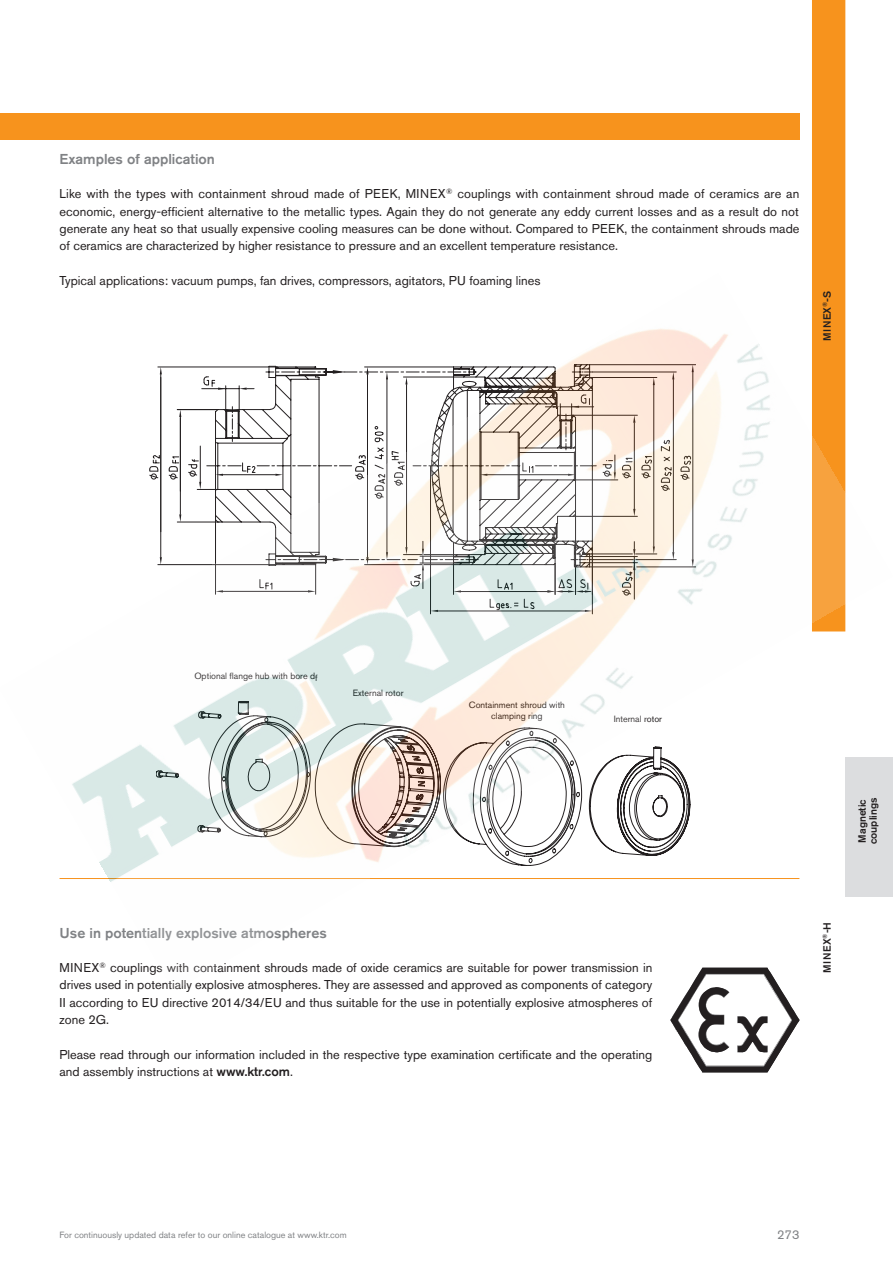
<style>
.page{position:relative;width:893px;height:1263px;background:#fff}
.page>*{position:absolute;margin:0;border:0;box-sizing:border-box;transform-origin:0 0}
.t1{font:500 14.25px "Akzidenz Grotesk Pro";color:#808285}
.t2{font:12.75px/17.2px "Akzidenz Grotesk Pro";color:#231f20;text-align:justify}
.t3{font:12.75px "Akzidenz Grotesk Pro";color:#808285}
.t4{font:500 10.5px/10.9px "Akzidenz Grotesk Pro";color:#231f20}
.t5{font:9px/10.8px "Akzidenz Grotesk Pro";color:#231f20;text-align:center}
.t6{font:9px "Akzidenz Grotesk Pro";color:#808285}
.s1{font-weight:500}
</style>
<div class="page">
<div style="left:812px;top:0;width:33px;height:273px;background:#f7931d"></div>
<div style="left:0;top:114px;width:799px;height:26px;background:#f7931d"></div>
<img style="left:670px;top:990px;width:129px;height:82px">
<img style="left:59px;top:273px;width:834px;height:717px">
<p class="t1" style="left:60px;top:150px;width:157px">Examples of application</p>
<p class="t2" style="left:60px;top:185px;width:741px">Like with the types with containment shroud made of PEEK, MINEX<sup>®</sup> couplings with containment shroud made of ceramics are an economic, energy-efficient alternative to the metallic types. Again they do not generate any eddy current losses and as a result do not generate any heat so that usually expensive cooling measures can be done without. Compared to PEEK, the containment shrouds made of ceramics are characterized by higher resistance to pressure and an excellent temperature resistance.</p>
<p class="t2" style="left:60px;top:271px;width:483px">Typical applications: vacuum pumps, fan drives, compressors, agitators, PU foaming lines</p>
<p class="t4" style="left:821px;top:341px;width:52px;rotate:-90deg">MINEX<sup>®</sup>-S</p>
<p class="t5" style="left:194px;top:670px;width:125px">Optional flange hub with bore df</p>
<p class="t5" style="left:353px;top:688px;width:52px">External rotor</p>
<p class="t5" style="left:469px;top:700px;width:98px">Containment shroud with clamping ring</p>
<p class="t5" style="left:614px;top:713px;width:50px">Internal rotor</p>
<p class="t1" style="left:60px;top:923px;width:269px">Use in potentially explosive atmospheres</p>
<p class="t2" style="left:60px;top:959px;width:594px">MINEX<sup>®</sup> couplings with containment shrouds made of oxide ceramics are suitable for power transmission in drives used in potentially explosive atmospheres. They are assessed and approved as components of category II according to EU directive 2014/34/EU and thus suitable for the use in potentially explosive atmospheres of zone 2G.</p>
<p class="t2" style="left:60px;top:1045px;width:594px">Please read through our information included in the respective type examination certificate and the operating and assembly instructions at <span class="s1">www.ktr.com</span>.</p>
<p class="t6" style="left:60px;top:1229px;width:289px">For continuously updated data refer to our online catalogue at www.ktr.com</p>
<p class="t4" style="left:856px;top:844px;width:48px;rotate:-90deg">Magnetic couplings</p>
<p class="t4" style="left:821px;top:972px;width:52px;rotate:-90deg">MINEX<sup>®</sup>-H</p>
<p class="t3" style="left:777px;top:1226px;width:24px">273</p>
</div>
